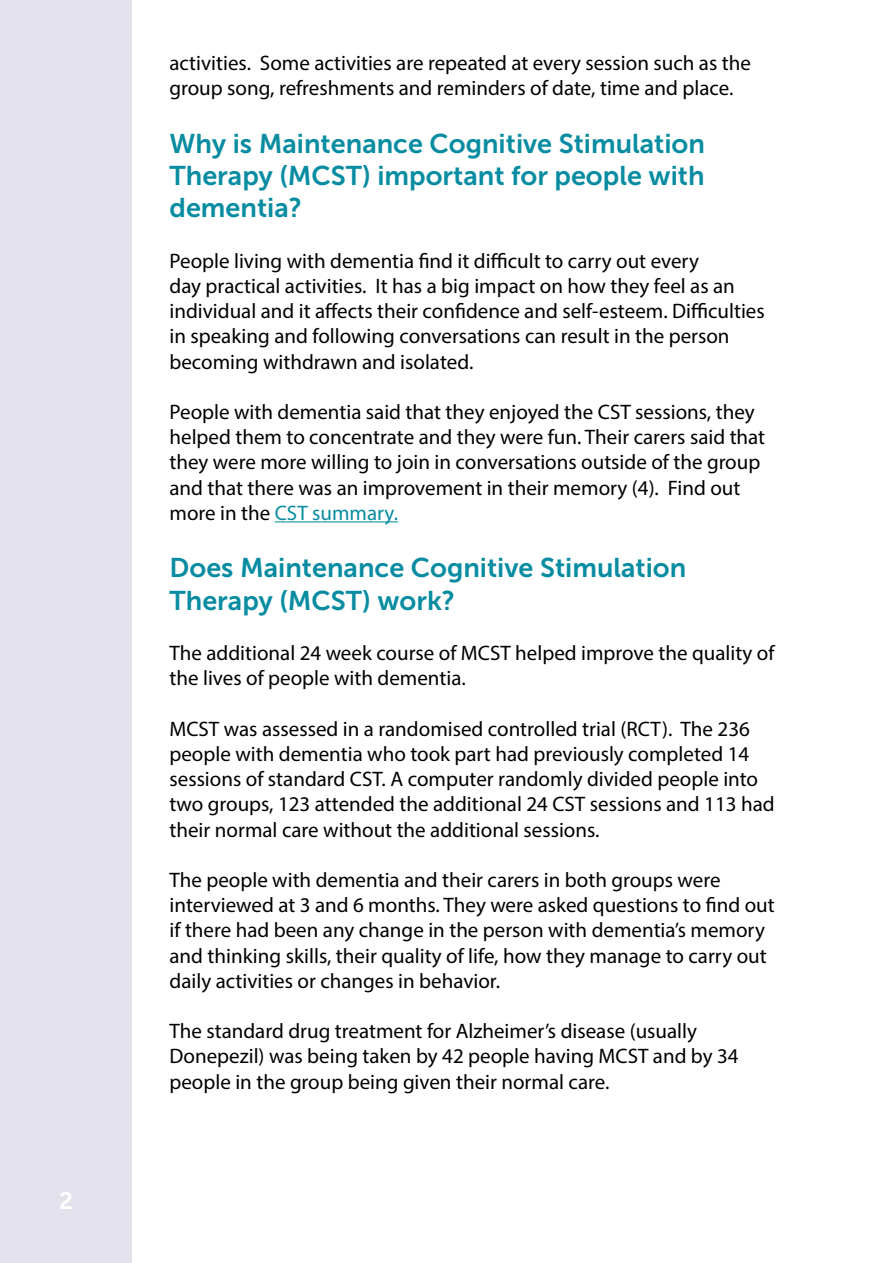
<style>
.page{position:relative;width:893px;height:1263px;background:#fff}
.page>*{position:absolute;margin:0;border:0;box-sizing:border-box;transform-origin:0 0}
.t1{font:27px/32.4px "Museo Sans 700";color:#088ca1;text-align:justify}
.t2{font:24px "Museo Sans 700";color:#fff}
.t3{font:21px/25.2px "Myriad Pro";color:#000}
.s1{color:#088ca1}
</style>
<div class="page">
<div style="left:0;top:0;width:132px;height:1263px;background:#e3e2ec"></div>
<hr style="left:275px;top:521px;width:123px;height:1px;background:#088ca1">
<p class="t2" style="left:59px;top:1187px;width:15px">2</p>
<p class="t3" style="left:170px;top:50px;width:583px">activities. Some activities are repeated at every session such as the group song, refreshments and reminders of date, time and place.</p>
<p class="t1" style="left:170px;top:127px;width:537px">Why is Maintenance Cognitive Stimulation Therapy (MCST) important for people with dementia?</p>
<p class="t3" style="left:170px;top:248px;width:597px">People living with dementia find it difficult to carry out every<br>day practical activities. It has a big impact on how they feel as an individual and it affects their confidence and self-esteem. Difficulties in speaking and following conversations can result in the person becoming withdrawn and isolated.</p>
<p class="t3" style="left:170px;top:399px;width:597px">People with dementia said that they enjoyed the CST sessions, they helped them to concentrate and they were fun. Their carers said that they were more willing to join in conversations outside of the group and that there was an improvement in their memory (4). Find out more in the <span class="s1">CST summary.</span></p>
<p class="t1" style="left:170px;top:552px;width:518px">Does Maintenance Cognitive Stimulation<br>Therapy (MCST) work?</p>
<p class="t3" style="left:170px;top:640px;width:607px">The additional 24 week course of MCST helped improve the quality of the lives of people with dementia.</p>
<p class="t3" style="left:170px;top:716px;width:607px">MCST was assessed in a randomised controlled trial (RCT). The 236 people with dementia who took part had previously completed 14 sessions of standard CST. A computer randomly divided people into two groups, 123 attended the additional 24 CST sessions and 113 had their normal care without the additional sessions.</p>
<p class="t3" style="left:170px;top:867px;width:607px">The people with dementia and their carers in both groups were interviewed at 3 and 6 months. They were asked questions to find out if there had been any change in the person with dementia’s memory and thinking skills, their quality of life, how they manage to carry out daily activities or changes in behavior.</p>
<p class="t3" style="left:170px;top:1018px;width:571px">The standard drug treatment for Alzheimer’s disease (usually<br>Donepezil) was being taken by 42 people having MCST and by 34 people in the group being given their normal care.</p>
</div>
